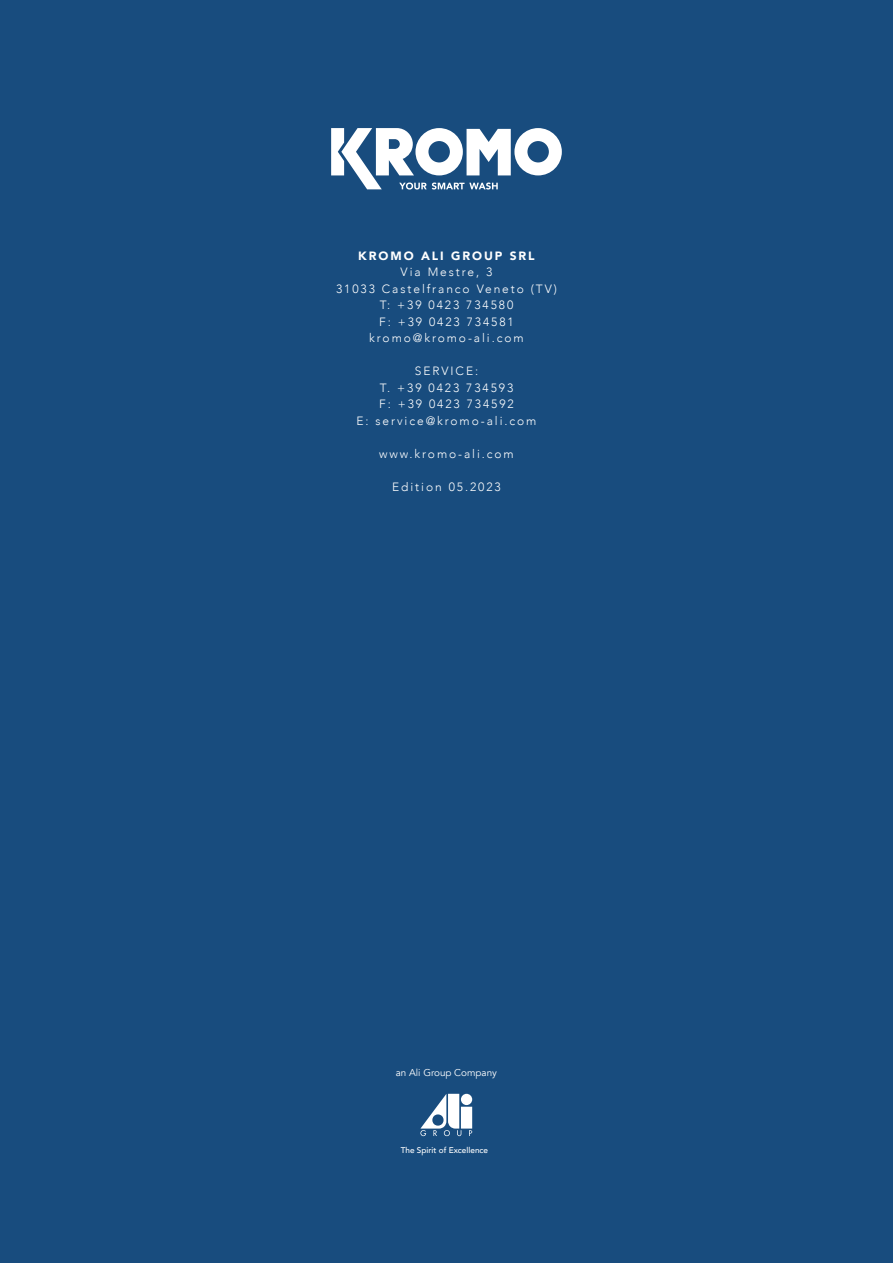
<style>
.page{position:relative;width:893px;height:1263px;background:#184c7e}
.page>*{position:absolute;margin:0;border:0;box-sizing:border-box;transform-origin:0 0}
.t1{font:300 12px/16.5px "Avenir";letter-spacing:.16em;color:#fff;text-align:center}
.t2{font:900 12px "Avenir";letter-spacing:.16em;color:#fff}
.t3{font:9.9px "Avenir";color:#fff}
.t4{font:500 8.25px "Avenir";color:#fff}
</style>
<div class="page">
<div style="left:461px;top:1094px;width:11px;height:11px;background:#fff;border-radius:50%"></div>
<div style="left:461px;top:1107px;width:11px;height:21px;background:#fff"></div>
<svg style="left:420px;top:1094px;width:41px;height:42px"></svg>
<svg style="left:469px;top:1130px;width:3px;height:6px"></svg>
<svg style="left:331px;top:128px;width:231px;height:62px"></svg>
<p class="t2" style="left:358px;top:245px;width:178px">KROMO ALI GROUP SRL</p>
<p class="t1" style="left:336px;top:264px;width:222px">Via Mestre, 3<br>31033 Castelfranco Veneto (TV)<br>T: +39 0423 734580<br>F: +39 0423 734581 kromo@kromo-ali.com</p>
<p class="t1" style="left:356px;top:363px;width:182px">SERVICE:<br>T. +39 0423 734593<br>F: +39 0423 734592<br>E: service@kromo-ali.com</p>
<p class="t1" style="left:379px;top:445px;width:136px">www.kromo-ali.com</p>
<p class="t1" style="left:392px;top:478px;width:110px">Edition 05.2023</p>
<p class="t3" style="left:396px;top:1067px;width:103px">an Ali Group Company</p>
<p class="t4" style="left:401px;top:1143px;width:89px">The Spirit of Excellence</p>
</div>
